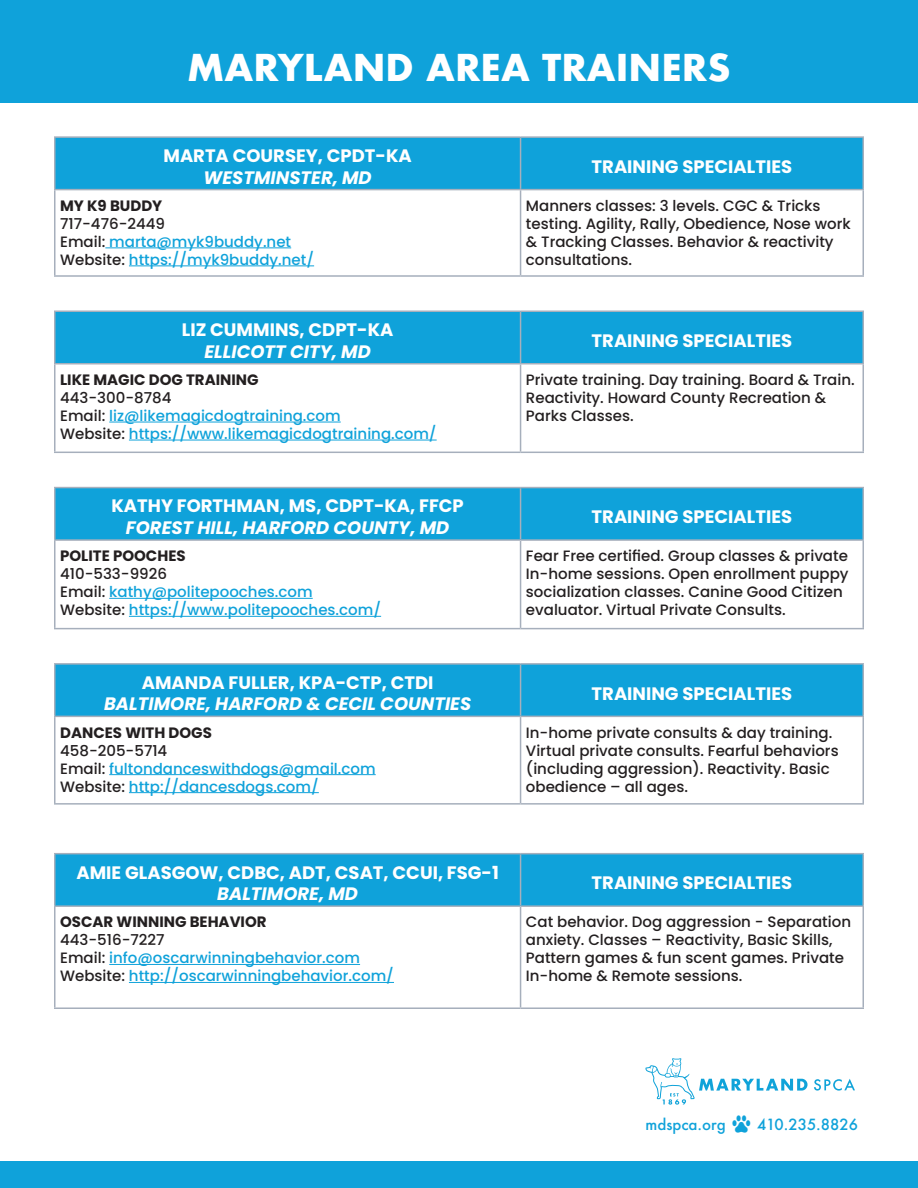
<style>
.page{position:relative;width:918px;height:1188px;background:#fff}
.page>*{position:absolute;margin:0;border:0;box-sizing:border-box;transform-origin:0 0}
.t1{font:700 36px "Futura";color:#fff}
.t2{font:700 18px/21.6px "Poppins";color:#fff;text-align:center}
.t3{font:italic 700 18px "Poppins";color:#fff}
.t4{font:500 15px/18px "Poppins";color:#231f20}
.t5{font:500 15px "Poppins";color:#0fa2da}
.t6{font:700 15px "Poppins";color:#231f20}
.t7{font:500 15px "Futura";color:#0fa2da}
.s1{color:#231f20}
.s2{font-style:italic}
</style>
<div class="page">
<div style="left:0;top:0;width:918px;height:103px;background:#0fa2da"></div>
<div style="left:0;top:1161px;width:918px;height:27px;background:#0fa2da"></div>
<svg style="left:814px;top:1079px;width:41px;height:12px"></svg>
<svg style="left:645px;top:1058px;width:163px;height:47px"></svg>
<div style="left:56px;top:312px;width:806px;height:51px;background:#0fa2da"></div>
<svg style="left:55px;top:364px;width:808px;height:88px"></svg>
<hr style="left:54px;top:310px;width:467px;height:2px;background:#a6afbc">
<hr style="left:54px;top:312px;width:2px;height:51px;background:#a6afbc">
<hr style="left:521px;top:310px;width:343px;height:2px;background:#a6afbc">
<hr style="left:520px;top:312px;width:1px;height:51px;background:#a6afbc">
<hr style="left:862px;top:312px;width:2px;height:51px;background:#a6afbc">
<hr style="left:54px;top:363px;width:467px;height:1px;background:#a6afbc">
<hr style="left:54px;top:365px;width:2px;height:87px;background:#a6afbc">
<hr style="left:521px;top:363px;width:343px;height:1px;background:#a6afbc">
<hr style="left:520px;top:365px;width:1px;height:87px;background:#a6afbc">
<hr style="left:862px;top:365px;width:2px;height:87px;background:#a6afbc">
<hr style="left:54px;top:452px;width:467px;height:1px;background:#a6afbc">
<hr style="left:521px;top:452px;width:343px;height:1px;background:#a6afbc">
<hr style="left:109px;top:422px;width:232px;height:1px;background:#0fa2da">
<hr style="left:129px;top:440px;width:308px;height:1px;background:#0fa2da">
<div style="left:56px;top:488px;width:806px;height:51px;background:#0fa2da"></div>
<svg style="left:56px;top:541px;width:806px;height:87px"></svg>
<hr style="left:54px;top:487px;width:467px;height:1px;background:#a6afbc">
<hr style="left:54px;top:488px;width:2px;height:51px;background:#a6afbc">
<hr style="left:521px;top:487px;width:343px;height:1px;background:#a6afbc">
<hr style="left:520px;top:488px;width:1px;height:51px;background:#a6afbc">
<hr style="left:862px;top:488px;width:2px;height:51px;background:#a6afbc">
<hr style="left:54px;top:539px;width:467px;height:2px;background:#a6afbc">
<hr style="left:54px;top:541px;width:2px;height:87px;background:#a6afbc">
<hr style="left:521px;top:539px;width:343px;height:2px;background:#a6afbc">
<hr style="left:520px;top:541px;width:1px;height:87px;background:#a6afbc">
<hr style="left:862px;top:541px;width:2px;height:87px;background:#a6afbc">
<hr style="left:54px;top:628px;width:467px;height:1px;background:#a6afbc">
<hr style="left:521px;top:628px;width:343px;height:1px;background:#a6afbc">
<hr style="left:109px;top:598px;width:204px;height:1px;background:#0fa2da">
<hr style="left:129px;top:616px;width:252px;height:1px;background:#0fa2da">
<div style="left:56px;top:665px;width:806px;height:51px;background:#0fa2da"></div>
<svg style="left:56px;top:717px;width:806px;height:86px"></svg>
<hr style="left:54px;top:663px;width:467px;height:2px;background:#a6afbc">
<hr style="left:54px;top:665px;width:2px;height:51px;background:#a6afbc">
<hr style="left:521px;top:663px;width:343px;height:2px;background:#a6afbc">
<hr style="left:520px;top:665px;width:1px;height:51px;background:#a6afbc">
<hr style="left:862px;top:665px;width:2px;height:51px;background:#a6afbc">
<hr style="left:54px;top:716px;width:467px;height:1px;background:#a6afbc">
<hr style="left:54px;top:717px;width:2px;height:86px;background:#a6afbc">
<hr style="left:521px;top:716px;width:343px;height:1px;background:#a6afbc">
<hr style="left:520px;top:717px;width:1px;height:86px;background:#a6afbc">
<hr style="left:862px;top:717px;width:2px;height:86px;background:#a6afbc">
<hr style="left:54px;top:803px;width:467px;height:2px;background:#a6afbc">
<hr style="left:521px;top:803px;width:343px;height:2px;background:#a6afbc">
<hr style="left:109px;top:774px;width:267px;height:1px;background:#0fa2da">
<hr style="left:129px;top:792px;width:190px;height:1px;background:#0fa2da">
<div style="left:56px;top:854px;width:806px;height:51px;background:#0fa2da"></div>
<svg style="left:110px;top:907px;width:412px;height:100px"></svg>
<hr style="left:54px;top:853px;width:467px;height:1px;background:#a6afbc">
<hr style="left:54px;top:854px;width:2px;height:51px;background:#a6afbc">
<hr style="left:521px;top:853px;width:343px;height:1px;background:#a6afbc">
<hr style="left:520px;top:854px;width:1px;height:51px;background:#a6afbc">
<hr style="left:862px;top:854px;width:2px;height:51px;background:#a6afbc">
<hr style="left:54px;top:905px;width:467px;height:2px;background:#a6afbc">
<hr style="left:54px;top:907px;width:2px;height:100px;background:#a6afbc">
<hr style="left:521px;top:905px;width:343px;height:2px;background:#a6afbc">
<hr style="left:520px;top:907px;width:1px;height:100px;background:#a6afbc">
<hr style="left:862px;top:907px;width:2px;height:100px;background:#a6afbc">
<hr style="left:54px;top:1007px;width:467px;height:2px;background:#a6afbc">
<hr style="left:521px;top:1007px;width:343px;height:2px;background:#a6afbc">
<hr style="left:109px;top:964px;width:251px;height:1px;background:#0fa2da">
<hr style="left:129px;top:982px;width:265px;height:1px;background:#0fa2da">
<div style="left:56px;top:138px;width:806px;height:51px;background:#0fa2da"></div>
<svg style="left:56px;top:190px;width:806px;height:85px"></svg>
<hr style="left:54px;top:136px;width:467px;height:2px;background:#a6afbc">
<hr style="left:54px;top:138px;width:2px;height:51px;background:#a6afbc">
<hr style="left:521px;top:136px;width:343px;height:2px;background:#a6afbc">
<hr style="left:520px;top:138px;width:1px;height:51px;background:#a6afbc">
<hr style="left:862px;top:138px;width:2px;height:51px;background:#a6afbc">
<hr style="left:54px;top:189px;width:467px;height:1px;background:#a6afbc">
<hr style="left:54px;top:190px;width:2px;height:85px;background:#a6afbc">
<hr style="left:521px;top:189px;width:343px;height:1px;background:#a6afbc">
<hr style="left:520px;top:190px;width:1px;height:85px;background:#a6afbc">
<hr style="left:862px;top:190px;width:2px;height:85px;background:#a6afbc">
<hr style="left:54px;top:275px;width:467px;height:2px;background:#a6afbc">
<hr style="left:521px;top:275px;width:343px;height:2px;background:#a6afbc">
<hr style="left:105px;top:247px;width:186px;height:1px;background:#0fa2da">
<hr style="left:129px;top:265px;width:185px;height:1px;background:#0fa2da">
<p class="t1" style="left:187px;top:41px;width:545px">MARYLAND AREA TRAINERS</p>
<p class="t2" style="left:163px;top:145px;width:250px">MARTA COURSEY, CPDT-KA</p>
<p class="t3" style="left:204px;top:167px;width:170px">WESTMINSTER, MD</p>
<p class="t6" style="left:60px;top:197px;width:104px">MY K9 BUDDY</p>
<p class="t4" style="left:60px;top:215px;width:106px">717-476-2449</p>
<p class="t5" style="left:60px;top:233px;width:233px"><span class="s1">Email:</span> marta@myk9buddy.net</p>
<p class="t5" style="left:60px;top:251px;width:255px"><span class="s1">Website:</span> https://myk9buddy.net/</p>
<p class="t2" style="left:182px;top:319px;width:213px">LIZ CUMMINS, CDPT-KA</p>
<p class="t3" style="left:205px;top:341px;width:168px">ELLICOTT CITY, MD</p>
<p class="t6" style="left:60px;top:371px;width:200px">LIKE MAGIC DOG TRAINING</p>
<p class="t4" style="left:60px;top:389px;width:113px">443-300-8784</p>
<p class="t5" style="left:60px;top:407px;width:282px"><span class="s1">Email:</span> liz@likemagicdogtraining.com</p>
<p class="t5" style="left:60px;top:425px;width:378px"><span class="s1">Website:</span> https://www.likemagicdogtraining.com/</p>
<p class="t2" style="left:111px;top:495px;width:354px">KATHY FORTHMAN, MS, CDPT-KA, FFCP</p>
<p class="t3" style="left:126px;top:517px;width:325px">FOREST HILL, HARFORD COUNTY, MD</p>
<p class="t6" style="left:60px;top:547px;width:127px">POLITE POOCHES</p>
<p class="t4" style="left:60px;top:565px;width:108px">410-533-9926</p>
<p class="t5" style="left:60px;top:583px;width:254px"><span class="s1">Email:</span> kathy@politepooches.com</p>
<p class="t5" style="left:60px;top:601px;width:322px"><span class="s1">Website:</span> https://www.politepooches.com/</p>
<p class="t2" style="left:142px;top:672px;width:293px">AMANDA FULLER, KPA-CTP, CTDI</p>
<p class="t3" style="left:104px;top:694px;width:369px">BALTIMORE, HARFORD &amp; CECIL COUNTIES</p>
<p class="t6" style="left:60px;top:724px;width:153px">DANCES WITH DOGS</p>
<p class="t4" style="left:60px;top:741px;width:109px">458-205-5714</p>
<p class="t5" style="left:60px;top:760px;width:317px"><span class="s1">Email:</span> fultondanceswithdogs@gmail.com</p>
<p class="t5" style="left:60px;top:778px;width:260px"><span class="s1">Website:</span> http://dancesdogs.com/</p>
<p class="t2" style="left:592px;top:156px;width:202px">TRAINING SPECIALTIES</p>
<p class="t4" style="left:526px;top:197px;width:326px">Manners classes: 3 levels. CGC &amp; Tricks testing. Agility, Rally, Obedience, Nose work &amp; Tracking Classes. Behavior &amp; reactivity consultations.</p>
<p class="t2" style="left:592px;top:330px;width:202px">TRAINING SPECIALTIES</p>
<p class="t4" style="left:526px;top:371px;width:330px">Private training. Day training. Board &amp; Train.<br>Reactivity. Howard County Recreation &amp;<br>Parks Classes.</p>
<p class="t2" style="left:592px;top:506px;width:202px">TRAINING SPECIALTIES</p>
<p class="t4" style="left:526px;top:547px;width:324px">Fear Free certified. Group classes &amp; private In-home sessions. Open enrollment puppy socialization classes. Canine Good Citizen evaluator. Virtual Private Consults.</p>
<p class="t2" style="left:592px;top:683px;width:202px">TRAINING SPECIALTIES</p>
<p class="t4" style="left:526px;top:723px;width:314px">In-home private consults &amp; day training.<br>Virtual private consults. Fearful behaviors (including aggression). Reactivity. Basic obedience – all ages.</p>
<p class="t2" style="left:76px;top:862px;width:424px">AMIE GLASGOW, CDBC, ADT, CSAT, CCUI, FSG-1<br><span class="s2">BALTIMORE, MD</span></p>
<p class="t2" style="left:592px;top:872px;width:202px">TRAINING SPECIALTIES</p>
<p class="t6" style="left:60px;top:913px;width:208px">OSCAR WINNING BEHAVIOR</p>
<p class="t4" style="left:60px;top:931px;width:106px">443-516-7227</p>
<p class="t5" style="left:60px;top:949px;width:301px"><span class="s1">Email:</span> info@oscarwinningbehavior.com</p>
<p class="t5" style="left:60px;top:967px;width:335px"><span class="s1">Website:</span> http://oscarwinningbehavior.com/</p>
<p class="t4" style="left:526px;top:913px;width:327px">Cat behavior. Dog aggression - Separation anxiety. Classes – Reactivity, Basic Skills, Pattern games &amp; fun scent games. Private In-home &amp; Remote sessions.</p>
<p class="t7" style="left:645px;top:1114px;width:82px">mdspca.org</p>
<p class="t7" style="left:757px;top:1114px;width:102px">410.235.8826</p>
</div>
